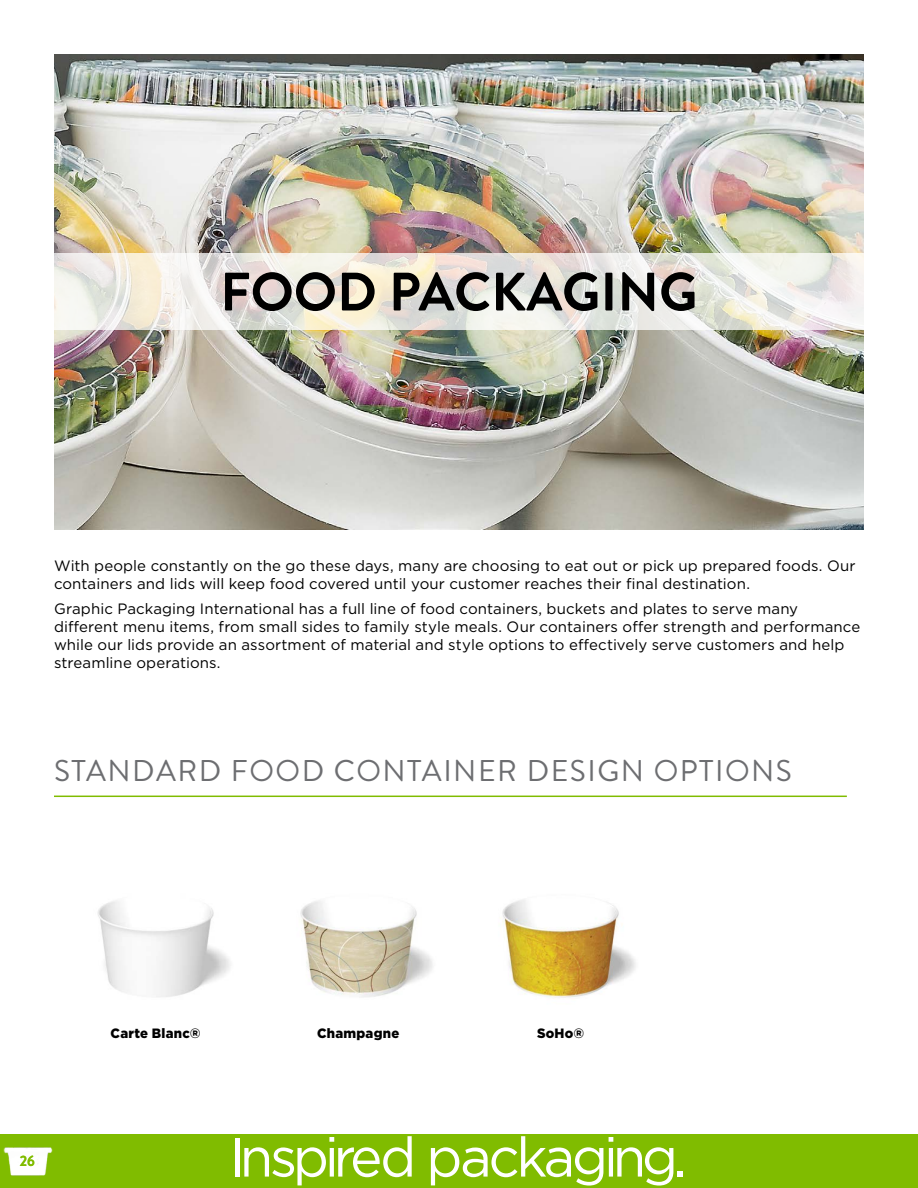
<style>
.page{position:relative;width:918px;height:1188px;background:#fff}
.page>*{position:absolute;margin:0;border:0;box-sizing:border-box;transform-origin:0 0}
.t1{font:700 54px "Brandon Grotesque";color:#000}
.t2{font:30px "Brandon Grotesque";letter-spacing:.05em;color:#6d6e71}
.t3{font:15px/18px "Gotham";letter-spacing:.005em;color:#000}
.t4{font:700 15px "Brandon Grotesque";color:#80bc00;scale:.95 1}
.t5{font:900 13.5px "Gotham";letter-spacing:.02em;color:#000}
</style>
<div class="page">
<div style="left:0;top:1134px;width:918px;height:54px;background:#80bc00"></div>
<hr style="left:235px;top:1138px;width:4px;height:39px;background:#fff">
<svg style="left:244px;top:1136px;width:168px;height:49px"></svg>
<svg style="left:431px;top:1136px;width:172px;height:50px"></svg>
<svg style="left:609px;top:1137px;width:74px;height:49px"></svg>
<img style="left:54px;top:54px;width:810px;height:475px">
<img style="left:54px;top:795px;width:196px;height:202px">
<img style="left:250px;top:795px;width:203px;height:202px">
<img style="left:453px;top:795px;width:216px;height:203px">
<svg style="left:54px;top:253px;width:810px;height:77px"></svg>
<hr style="left:54px;top:796px;width:793px;height:1px;background:#80bc00">
<img style="left:3px;top:1147px;width:50px;height:29px">
<h1 class="t1" style="left:220px;top:254px;width:479px">FOOD PACKAGING</h1>
<p class="t3" style="left:54px;top:557px;width:803px">With people constantly on the go these days, many are choosing to eat out or pick up prepared foods. Our containers and lids will keep food covered until your customer reaches their final destination.</p>
<p class="t3" style="left:54px;top:599px;width:808px">Graphic Packaging International has a full line of food containers, buckets and plates to serve many different menu items, from small sides to family style meals. Our containers offer strength and performance while our lids provide an assortment of material and style options to effectively serve customers and help streamline operations.</p>
<h2 class="t2" style="left:54px;top:750px;width:739px">STANDARD FOOD CONTAINER DESIGN OPTIONS</h2>
<p class="t4" style="left:20px;top:1151px;width:17px">26</p>
<p class="t5" style="left:111px;top:1025px;width:92px">Carte Blanc®</p>
<p class="t5" style="left:317px;top:1025px;width:84px">Champagne</p>
<p class="t5" style="left:537px;top:1025px;width:49px">SoHo®</p>
</div>
